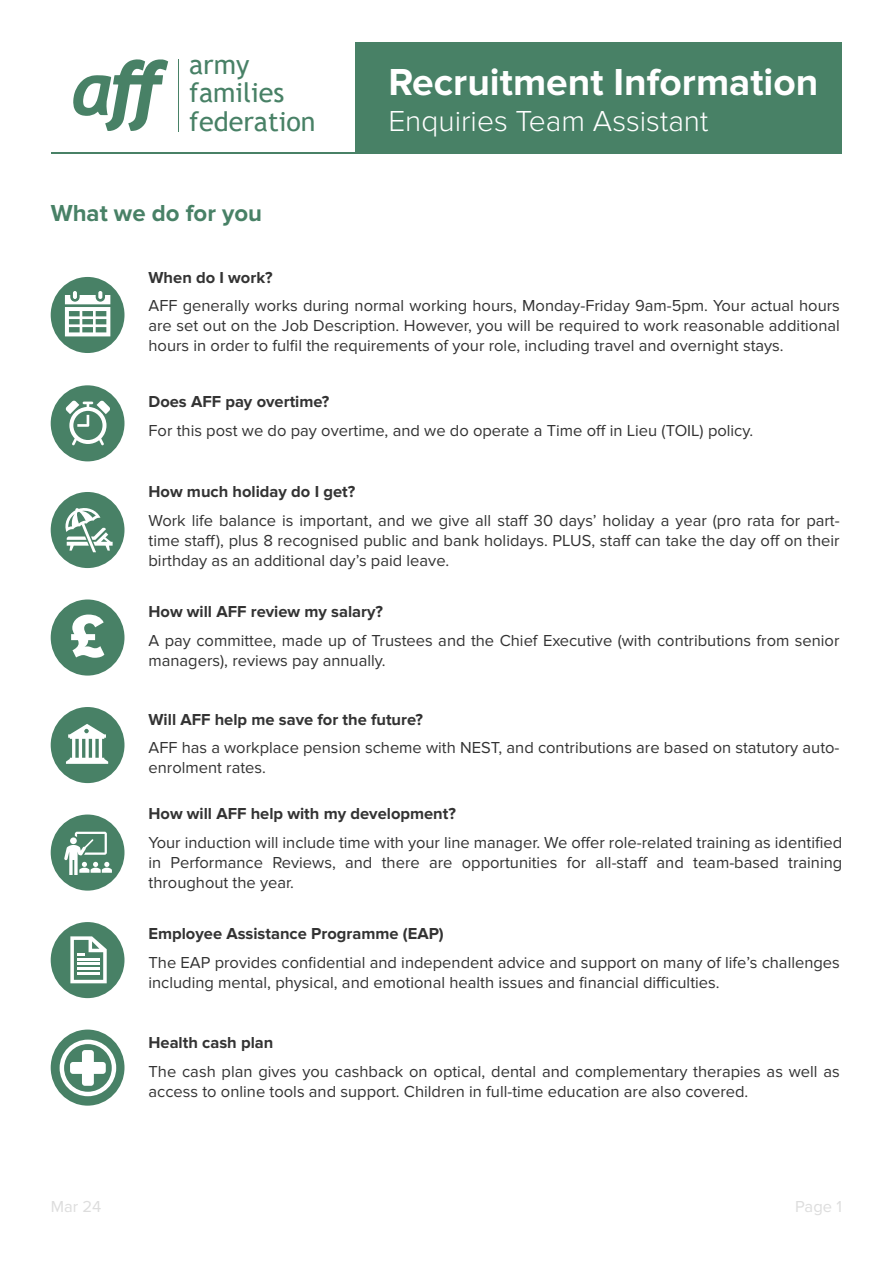
<style>
.page{position:relative;width:893px;height:1263px;background:#fff}
.page>*{position:absolute;margin:0;border:0;box-sizing:border-box;transform-origin:0 0}
.t1{font:62.7px "Proxima Nova Extrabld";color:#fff}
.t2{font:700 39px "Proxima Nova";color:#fff}
.t3{font:300 30px "Proxima Nova";color:#fff}
.t4{font:27px/28.3px "Trebuchet MS";color:#488166}
.t5{font:700 24px "Proxima Nova";color:#488166}
.t6{font:16.5px/19.8px "Proxima Nova";color:#333}
.t7{font:700 16.5px "Proxima Nova";color:#333}
.t8{font:16.5px "Proxima Nova";color:#ddd}
</style>
<div class="page">
<hr style="left:179px;top:59px;width:1px;height:73px;background:#488166">
<svg style="left:73px;top:59px;width:95px;height:72px"></svg>
<div style="left:355px;top:43px;width:487px;height:110px;background:#488166"></div>
<hr style="left:51px;top:152px;width:791px;height:1px;background:#488166">
<div style="left:51px;top:277px;width:73px;height:76px;background:#488166;border-radius:50%"></div>
<div style="left:51px;top:922px;width:73px;height:76px;background:#488166;border-radius:50%"></div>
<div style="left:51px;top:814px;width:73px;height:77px;background:#488166;border-radius:50%"></div>
<div style="left:51px;top:707px;width:73px;height:76px;background:#488166;border-radius:50%"></div>
<div style="left:51px;top:599px;width:73px;height:76px;background:#488166;border-radius:50%"></div>
<div style="left:51px;top:492px;width:73px;height:76px;background:#488166;border-radius:50%"></div>
<svg style="left:65px;top:508px;width:48px;height:44px"></svg>
<svg style="left:66px;top:724px;width:42px;height:40px"></svg>
<svg style="left:64px;top:832px;width:48px;height:43px"></svg>
<svg style="left:70px;top:936px;width:37px;height:47px"></svg>
<hr style="left:77px;top:963px;width:23px;height:2px;background:#fff">
<hr style="left:77px;top:967px;width:23px;height:3px;background:#fff">
<hr style="left:77px;top:972px;width:23px;height:2px;background:#fff">
<div style="left:51px;top:385px;width:73px;height:76px;background:#488166;border-radius:50%"></div>
<svg style="left:66px;top:400px;width:44px;height:45px"></svg>
<svg style="left:65px;top:291px;width:45px;height:45px"></svg>
<div style="left:51px;top:1029px;width:73px;height:77px;background:#488166;border-radius:50%"></div>
<svg style="left:60px;top:1039px;width:56px;height:57px"></svg>
<p class="t4" style="left:189px;top:50px;width:128px">army families federation</p>
<p class="t2" style="left:388px;top:60px;width:432px">Recruitment Information</p>
<p class="t3" style="left:388px;top:104px;width:322px">Enquiries Team Assistant</p>
<p class="t5" style="left:51px;top:200px;width:213px">What we do for you</p>
<p class="t7" style="left:148px;top:268px;width:126px">When do I work?</p>
<p class="t6" style="left:148px;top:296px;width:693px;text-align:justify">AFF generally works during normal working hours, Monday-Friday 9am-5pm. Your actual hours are set out on the Job Description. However, you will be required to work reasonable additional hours in order to fulfil the requirements of your role, including travel and overnight stays.</p>
<p class="t1" style="left:70px;top:600px;width:37px">£</p>
<p class="t7" style="left:148px;top:392px;width:182px">Does AFF pay overtime?</p>
<p class="t6" style="left:148px;top:421px;width:606px">For this post we do pay overtime, and we do operate a Time off in Lieu (TOIL) policy.</p>
<p class="t7" style="left:148px;top:482px;width:208px">How much holiday do I get?</p>
<p class="t6" style="left:148px;top:511px;width:693px;text-align:justify">Work life balance is important, and we give all staff 30 days’ holiday a year (pro rata for part&shy;time staff), plus 8 recognised public and bank holidays. PLUS, staff can take the day off on their birthday as an additional day’s paid leave.</p>
<p class="t7" style="left:148px;top:602px;width:236px">How will AFF review my salary?</p>
<p class="t6" style="left:148px;top:630px;width:692px">A pay committee, made up of Trustees and the Chief Executive (with contributions from senior managers), reviews pay annually.</p>
<p class="t7" style="left:148px;top:710px;width:276px">Will AFF help me save for the future?</p>
<p class="t6" style="left:148px;top:738px;width:693px">AFF has a workplace pension scheme with NEST, and contributions are based on statutory auto&shy;enrolment rates.</p>
<p class="t7" style="left:148px;top:804px;width:309px">How will AFF help with my development?</p>
<p class="t6" style="left:148px;top:833px;width:695px;text-align:justify">Your induction will include time with your line manager. We offer role-related training as identified in Performance Reviews, and there are opportunities for all-staff and team-based training throughout the year.</p>
<p class="t7" style="left:148px;top:924px;width:297px">Employee Assistance Programme (EAP)</p>
<p class="t6" style="left:148px;top:953px;width:693px">The EAP provides confidential and independent advice and support on many of life’s challenges including mental, physical, and emotional health issues and financial difficulties.</p>
<p class="t7" style="left:148px;top:1033px;width:126px">Health cash plan</p>
<p class="t6" style="left:148px;top:1062px;width:693px">The cash plan gives you cashback on optical, dental and complementary therapies as well as access to online tools and support. Children in full-time education are also covered.</p>
<p class="t8" style="left:51px;top:1197px;width:52px">Mar 24</p>
<p class="t8" style="left:795px;top:1197px;width:48px">Page 1</p>
</div>
